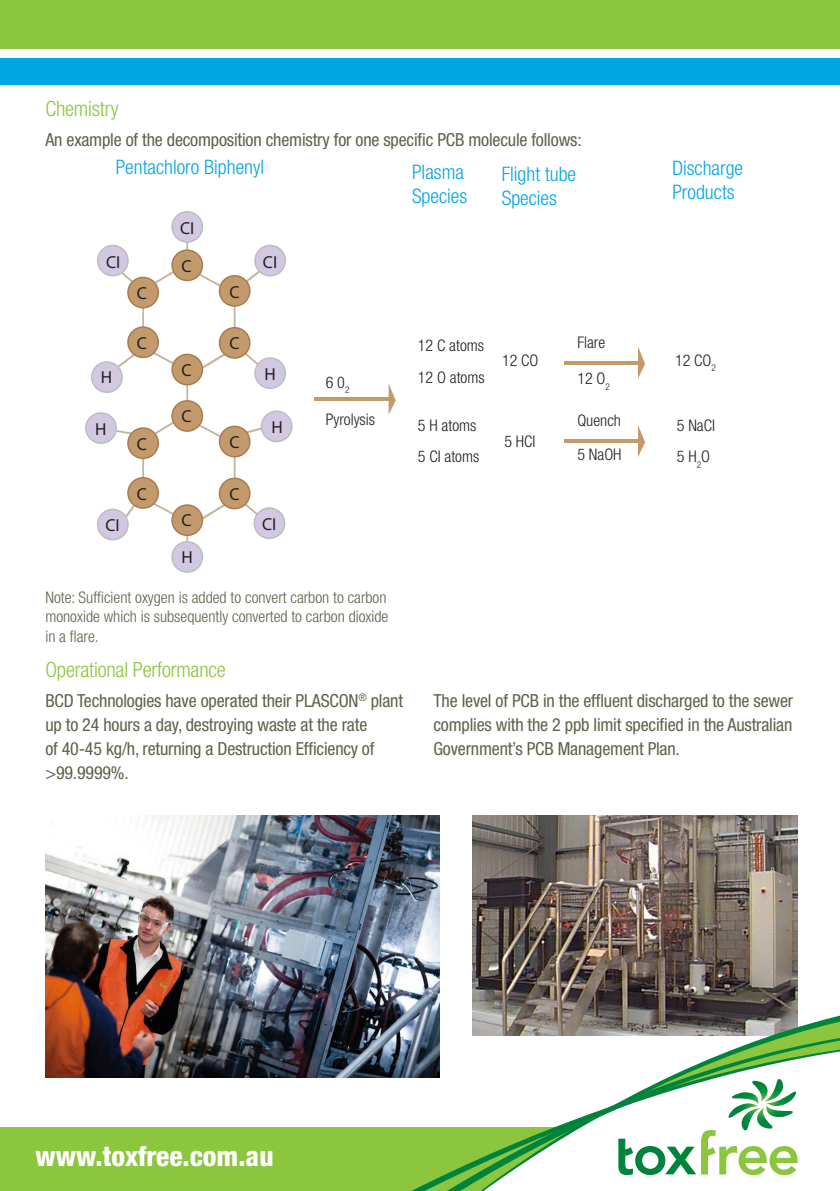
<style>
.page{position:relative;width:840px;height:1191px;background:#fff}
.page>*{position:absolute;margin:0;border:0;box-sizing:border-box;transform-origin:0 0}
.t1{font:800 condensed 27.4px "Helvetica Neue LT";color:#fff}
.t2{font:300 condensed 21px "Helvetica Neue LT";letter-spacing:-.01em;color:#8bc63e}
.t3{font:300 condensed 20px "Helvetica Neue LT";color:#00a5e3}
.t4{font:condensed 18px/24px "Helvetica Neue LT";letter-spacing:-.01em;color:#60614b}
.t5{font:17.4px "Myriad Pro";color:#231f20}
.t6{font:300 condensed 16px/19.2px "Helvetica Neue LT";color:#60614b;text-align:justify}
.t7{font:300 condensed 16px "Helvetica Neue LT";color:#231f20}
</style>
<div class="page">
<div style="left:0;top:0;width:839px;height:48px;background:#8bc63e"></div>
<div style="left:0;top:58px;width:839px;height:27px;background:#00a5e3"></div>
<svg style="left:186px;top:385px;width:2px;height:15px"></svg>
<hr style="left:186px;top:533px;width:2px;height:20px;background:#c3b49b">
<svg style="left:116px;top:420px;width:151px;height:106px"></svg>
<div style="left:172px;top:401px;width:30px;height:30px;background:#c39a6b;border-radius:50%"></div>
<div style="left:171px;top:400px;width:32px;height:32px;border:2px solid #a97b50;border-radius:50%"></div>
<div style="left:172px;top:505px;width:30px;height:30px;background:#c39a6b;border-radius:50%"></div>
<div style="left:171px;top:504px;width:32px;height:32px;border:2px solid #a97b50;border-radius:50%"></div>
<div style="left:219px;top:426px;width:31px;height:31px;background:#c39a6b;border-radius:50%"></div>
<div style="left:219px;top:425px;width:31px;height:32px;border:2px solid #a97b50;border-radius:50%"></div>
<div style="left:261px;top:411px;width:30px;height:30px;background:#d3c8e2;border-radius:50%"></div>
<div style="left:260px;top:410px;width:32px;height:32px;border:2px solid #bcbdc0;border-radius:50%"></div>
<div style="left:172px;top:542px;width:30px;height:30px;background:#d3c8e2;border-radius:50%"></div>
<div style="left:171px;top:541px;width:32px;height:32px;border:2px solid #bcbdc0;border-radius:50%"></div>
<div style="left:98px;top:509px;width:30px;height:30px;background:#d3c8e2;border-radius:50%"></div>
<div style="left:97px;top:508px;width:32px;height:32px;border:2px solid #bcbdc0;border-radius:50%"></div>
<div style="left:86px;top:413px;width:30px;height:30px;background:#d3c8e2;border-radius:50%"></div>
<div style="left:85px;top:412px;width:32px;height:32px;border:2px solid #bcbdc0;border-radius:50%"></div>
<div style="left:254px;top:508px;width:30px;height:30px;background:#d3c8e2;border-radius:50%"></div>
<div style="left:253px;top:507px;width:32px;height:32px;border:2px solid #bcbdc0;border-radius:50%"></div>
<div style="left:219px;top:478px;width:31px;height:30px;background:#c39a6b;border-radius:50%"></div>
<div style="left:219px;top:477px;width:31px;height:32px;border:2px solid #a97b50;border-radius:50%"></div>
<div style="left:128px;top:478px;width:30px;height:30px;background:#c39a6b;border-radius:50%"></div>
<div style="left:127px;top:477px;width:32px;height:32px;border:2px solid #a97b50;border-radius:50%"></div>
<div style="left:128px;top:428px;width:30px;height:30px;background:#c39a6b;border-radius:50%"></div>
<div style="left:127px;top:427px;width:32px;height:32px;border:2px solid #a97b50;border-radius:50%"></div>
<hr style="left:186px;top:232px;width:2px;height:20px;background:#c3b49b">
<svg style="left:113px;top:265px;width:153px;height:106px"></svg>
<div style="left:172px;top:250px;width:30px;height:30px;background:#c39a6b;border-radius:50%"></div>
<div style="left:171px;top:249px;width:32px;height:32px;border:2px solid #a97b50;border-radius:50%"></div>
<div style="left:172px;top:354px;width:30px;height:31px;background:#c39a6b;border-radius:50%"></div>
<div style="left:171px;top:354px;width:32px;height:31px;border:2px solid #a97b50;border-radius:50%"></div>
<div style="left:219px;top:276px;width:31px;height:30px;background:#c39a6b;border-radius:50%"></div>
<div style="left:219px;top:275px;width:31px;height:32px;border:2px solid #a97b50;border-radius:50%"></div>
<div style="left:255px;top:245px;width:30px;height:31px;background:#d3c8e2;border-radius:50%"></div>
<div style="left:254px;top:245px;width:32px;height:31px;border:2px solid #bcbdc0;border-radius:50%"></div>
<div style="left:92px;top:362px;width:30px;height:30px;background:#d3c8e2;border-radius:50%"></div>
<div style="left:91px;top:361px;width:32px;height:32px;border:2px solid #bcbdc0;border-radius:50%"></div>
<div style="left:98px;top:245px;width:30px;height:31px;background:#d3c8e2;border-radius:50%"></div>
<div style="left:97px;top:245px;width:32px;height:31px;border:2px solid #bcbdc0;border-radius:50%"></div>
<div style="left:255px;top:358px;width:30px;height:30px;background:#d3c8e2;border-radius:50%"></div>
<div style="left:254px;top:357px;width:32px;height:32px;border:2px solid #bcbdc0;border-radius:50%"></div>
<div style="left:219px;top:328px;width:31px;height:30px;background:#c39a6b;border-radius:50%"></div>
<div style="left:219px;top:327px;width:31px;height:32px;border:2px solid #a97b50;border-radius:50%"></div>
<div style="left:128px;top:327px;width:30px;height:30px;background:#c39a6b;border-radius:50%"></div>
<div style="left:127px;top:326px;width:32px;height:32px;border:2px solid #a97b50;border-radius:50%"></div>
<div style="left:128px;top:277px;width:30px;height:31px;background:#c39a6b;border-radius:50%"></div>
<div style="left:127px;top:277px;width:32px;height:31px;border:2px solid #a97b50;border-radius:50%"></div>
<div style="left:172px;top:212px;width:30px;height:30px;background:#d3c8e2;border-radius:50%"></div>
<div style="left:171px;top:211px;width:32px;height:32px;border:2px solid #bcbdc0;border-radius:50%"></div>
<hr style="left:314px;top:397px;width:76px;height:4px;background:#c39a6b">
<svg style="left:388px;top:384px;width:7px;height:31px"></svg>
<hr style="left:563px;top:361px;width:76px;height:3px;background:#c39a6b">
<svg style="left:637px;top:346px;width:7px;height:33px"></svg>
<hr style="left:563px;top:439px;width:76px;height:4px;background:#c39a6b">
<svg style="left:638px;top:425px;width:6px;height:32px"></svg>
<img style="left:45px;top:815px;width:394px;height:262px">
<div style="left:0;top:1127px;width:839px;height:64px;background:#8bc63e"></div>
<img style="left:472px;top:815px;width:325px;height:175px">
<svg style="left:246px;top:1036px;width:108px;height:42px;background:#29303e"></svg>
<svg style="left:354px;top:990px;width:485px;height:201px"></svg>
<p class="t2" style="left:45px;top:96px;width:74px">Chemistry</p>
<p class="t4" style="left:45px;top:127px;width:537px">An example of the decomposition chemistry for one specific PCB molecule follows:</p>
<p class="t3" style="left:116px;top:156px;width:150px">Pentachloro Biphenyl</p>
<p class="t3" style="left:412px;top:161px;width:53px">Plasma</p>
<p class="t3" style="left:412px;top:185px;width:57px">Species</p>
<p class="t5" style="left:106px;top:251px;width:16px">CI</p>
<p class="t5" style="left:137px;top:283px;width:12px">C</p>
<p class="t5" style="left:137px;top:333px;width:12px">C</p>
<p class="t5" style="left:180px;top:217px;width:16px">CI</p>
<p class="t5" style="left:181px;top:255px;width:12px">C</p>
<p class="t5" style="left:229px;top:281px;width:12px">C</p>
<p class="t5" style="left:229px;top:333px;width:12px">C</p>
<p class="t5" style="left:263px;top:251px;width:16px">CI</p>
<p class="t5" style="left:181px;top:359px;width:12px">C</p>
<p class="t5" style="left:101px;top:367px;width:13px">H</p>
<p class="t5" style="left:264px;top:363px;width:13px">H</p>
<p class="t5" style="left:95px;top:418px;width:13px">H</p>
<p class="t5" style="left:137px;top:433px;width:12px">C</p>
<p class="t5" style="left:137px;top:483px;width:12px">C</p>
<p class="t5" style="left:181px;top:406px;width:12px">C</p>
<p class="t5" style="left:229px;top:431px;width:12px">C</p>
<p class="t5" style="left:229px;top:483px;width:12px">C</p>
<p class="t5" style="left:271px;top:416px;width:13px">H</p>
<p class="t5" style="left:181px;top:510px;width:12px">C</p>
<p class="t5" style="left:105px;top:514px;width:16px">CI</p>
<p class="t5" style="left:262px;top:513px;width:16px">CI</p>
<p class="t5" style="left:181px;top:546px;width:13px">H</p>
<p class="t7" style="left:417px;top:336px;width:68px">12 C atoms</p>
<p class="t7" style="left:325px;top:373px;width:25px">6 0<sub>2</sub></p>
<p class="t7" style="left:417px;top:368px;width:68px">12 O atoms</p>
<p class="t7" style="left:417px;top:416px;width:60px">5 H atoms</p>
<p class="t7" style="left:417px;top:447px;width:63px">5 CI atoms</p>
<p class="t7" style="left:325px;top:410px;width:51px">Pyrolysis</p>
<p class="t6" style="left:45px;top:588px;width:344px">Note: Sufficient oxygen is added to convert carbon to carbon monoxide which is subsequently converted to carbon dioxide in a flare.</p>
<p class="t3" style="left:501px;top:162px;width:76px">Flight tube</p>
<p class="t3" style="left:501px;top:186px;width:57px">Species</p>
<p class="t7" style="left:502px;top:351px;width:38px">12 CO</p>
<p class="t7" style="left:504px;top:432px;width:33px">5 HCI</p>
<p class="t7" style="left:577px;top:333px;width:29px">Flare</p>
<p class="t7" style="left:577px;top:369px;width:34px">12 O<sub>2</sub></p>
<p class="t7" style="left:577px;top:411px;width:45px">Quench</p>
<p class="t7" style="left:577px;top:445px;width:46px">5 NaOH</p>
<p class="t3" style="left:672px;top:156px;width:72px">Discharge</p>
<p class="t3" style="left:672px;top:180px;width:64px">Products</p>
<p class="t7" style="left:674px;top:351px;width:42px">12 CO<sub>2</sub></p>
<p class="t7" style="left:676px;top:416px;width:40px">5 NaCI</p>
<p class="t7" style="left:676px;top:447px;width:35px">5 H<sub>2</sub>O</p>
<p class="t2" style="left:45px;top:658px;width:182px">Operational Performance</p>
<p class="t4" style="left:45px;top:688px;width:359px">BCD Technologies have operated their PLASCON<sup>®</sup> plant up to 24 hours a day, destroying waste at the rate<br>of 40-45 kg/h, returning a Destruction Efficiency of &gt;99.9999%.</p>
<p class="t4" style="left:433px;top:688px;width:361px;text-align:justify">The level of PCB in the effluent discharged to the sewer complies with the 2 ppb limit specified in the Australian Government’s PCB Management Plan.</p>
<p class="t1" style="left:36px;top:1139px;width:239px">www.toxfree.com.au</p>
</div>
